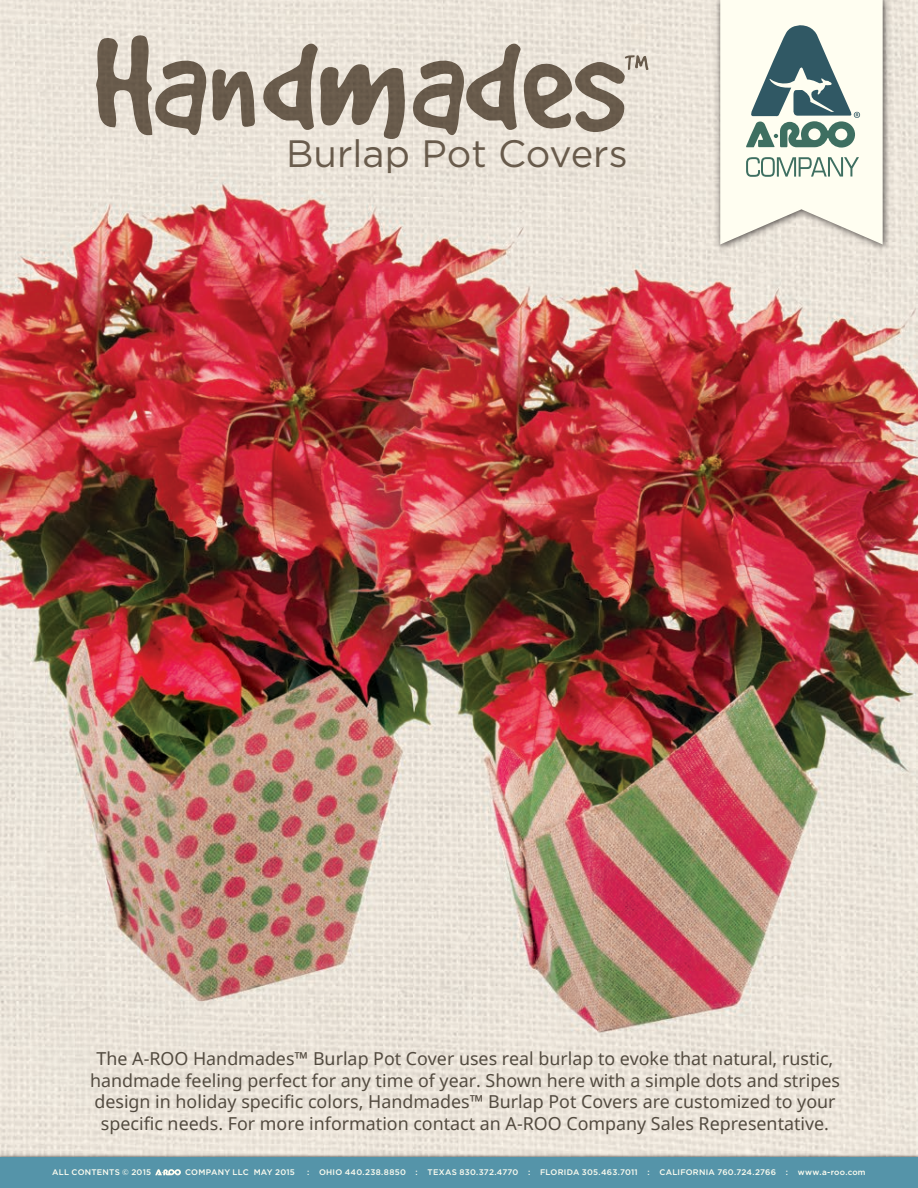
<style>
.page{position:relative;width:918px;height:1188px;background:#fff}
.page>*{position:absolute;margin:0;border:0;box-sizing:border-box;transform-origin:0 0}
.t1{font:38.1px "Gotham";color:#726659}
.t2{font:17.85px/21.5px "Noto Sans";color:#534b40;text-align:center}
.t3{font:500 8.1px "Gotham";letter-spacing:.03em;color:#fffef1}
</style>
<div class="page">
<img style="left:0;top:0;width:918px;height:1153px">
<svg style="left:96px;top:35px;width:159px;height:105px;background:#b4aa9e"></svg>
<svg style="left:263px;top:43px;width:385px;height:97px;background:#b9afa3"></svg>
<img style="left:712px;top:0;width:182px;height:255px">
<svg style="left:720px;top:0;width:163px;height:244px"></svg>
<img style="left:0;top:1153px;width:918px;height:4px">
<div style="left:0;top:1157px;width:918px;height:31px;background:#5594a9"></div>
<svg style="left:155px;top:1169px;width:26px;height:6px"></svg>
<h1 class="t1" style="left:286px;top:132px;width:343px">Burlap Pot Covers</h1>
<p class="t2" style="left:90px;top:1048px;width:751px">The A-ROO Handmades™ Burlap Pot Cover uses real burlap to evoke that natural, rustic, handmade feeling perfect for any time of year. Shown here with a simple dots and stripes design in holiday specific colors, Handmades™ Burlap Pot Covers are customized to your specific needs. For more information contact an A-ROO Company Sales Representative.</p>
<p class="t3" style="left:52px;top:1168px;width:100px">ALL CONTENTS © 2015</p>
<p class="t3" style="left:185px;top:1168px;width:111px">COMPANY LLC MAY 2015</p>
<p class="t3" style="left:307px;top:1168px;width:560px">: OHIO 440.238.8850 : TEXAS 830.372.4770 : FLORIDA 305.463.7011 : CALIFORNIA 760.724.2766 : www.a-roo.com</p>
</div>
